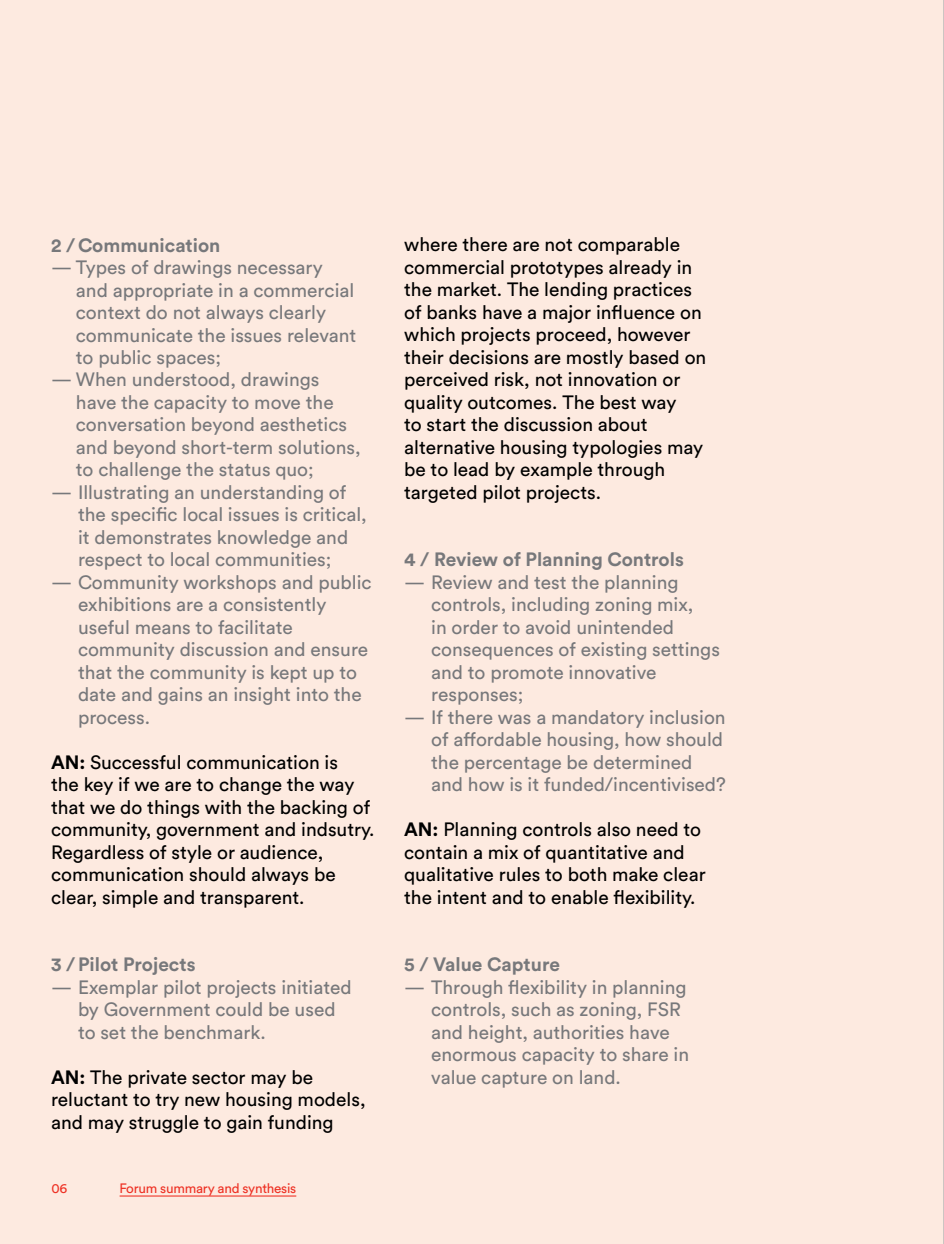
<style>
.page{position:relative;width:944px;height:1244px;background:#fdeae0}
.page>*{position:absolute;margin:0;border:0;box-sizing:border-box;transform-origin:0 0}
.t1{font:19.12px/22.5px "Circular Std";color:#77787b}
.t2{font:19.12px/22.5px "Circular Std";color:#000}
.t3{font:700 19.12px "Circular Std";color:#77787b}
.t4{font:13.5px "Circular Std";letter-spacing:-.02em;color:#ee3124}
.s1{font-weight:700}
</style>
<div class="page">
<hr style="left:943px;top:0;width:1px;height:1244px;background:#a7a9ac">
<hr style="left:120px;top:1195px;width:176px;height:1px;background:#ee3124">
<p class="t3" style="left:51px;top:232px;width:171px">2 /Communication</p>
<p class="t1" style="left:76px;top:256px;width:282px;text-indent:-25px">— Types of drawings necessary and appropriate in a commercial context do not always clearly communicate the issues relevant to public spaces;</p>
<p class="t1" style="left:76px;top:368px;width:286px;text-indent:-25px">— When understood, drawings have the capacity to move the conversation beyond aesthetics and beyond short-term solutions, to challenge the status quo;</p>
<p class="t1" style="left:78px;top:481px;width:290px;text-indent:-27px">— Illustrating an understanding of the specific local issues is critical, it demonstrates knowledge and respect to local communities;</p>
<p class="t1" style="left:78px;top:571px;width:295px;text-indent:-27px">— Community workshops and public exhibitions are a consistently useful means to facilitate community discussion and ensure that the community is kept up to date and gains an insight into the process.</p>
<p class="t2" style="left:51px;top:751px;width:325px"><span class="s1">AN:</span> Successful communication is<br>the key if we are to change the way that we do things with the backing of community, government and indsutry.<br>Regardless of style or audience, communication should always be clear, simple and transparent.</p>
<p class="t3" style="left:51px;top:952px;width:146px">3 /Pilot Projects</p>
<p class="t1" style="left:78px;top:976px;width:275px;text-indent:-27px">— Exemplar pilot projects initiated by Government could be used to set the benchmark.</p>
<p class="t2" style="left:51px;top:1065px;width:316px"><span class="s1">AN:</span> The private sector may be reluctant to try new housing models, and may struggle to gain funding</p>
<p class="t4" style="left:51px;top:1180px;width:17px">06</p>
<p class="t4" style="left:120px;top:1180px;width:178px">Forum summary and synthesis</p>
<p class="t2" style="left:404px;top:233px;width:304px">where there are not comparable commercial prototypes already in the market. The lending practices of banks have a major influence on which projects proceed, however their decisions are mostly based on perceived risk, not innovation or quality outcomes. The best way<br>to start the discussion about alternative housing typologies may be to lead by example through targeted pilot projects.</p>
<p class="t3" style="left:404px;top:547px;width:281px">4 / Review of Planning Controls</p>
<p class="t1" style="left:431px;top:570px;width:290px;text-indent:-27px">— Review and test the planning controls, including zoning mix,<br>in order to avoid unintended consequences of existing settings and to promote innovative responses;</p>
<p class="t1" style="left:431px;top:705px;width:296px;text-indent:-27px">— If there was a mandatory inclusion of affordable housing, how should the percentage be determined and how is it funded/incentivised?</p>
<p class="t2" style="left:404px;top:818px;width:303px"><span class="s1">AN:</span> Planning controls also need to contain a mix of quantitative and qualitative rules to both make clear the intent and to enable flexibility.</p>
<p class="t3" style="left:404px;top:952px;width:157px">5 / Value Capture</p>
<p class="t1" style="left:431px;top:975px;width:260px;text-indent:-27px">— Through flexibility in planning controls, such as zoning, FSR and height, authorities have enormous capacity to share in value capture on land.</p>
</div>
